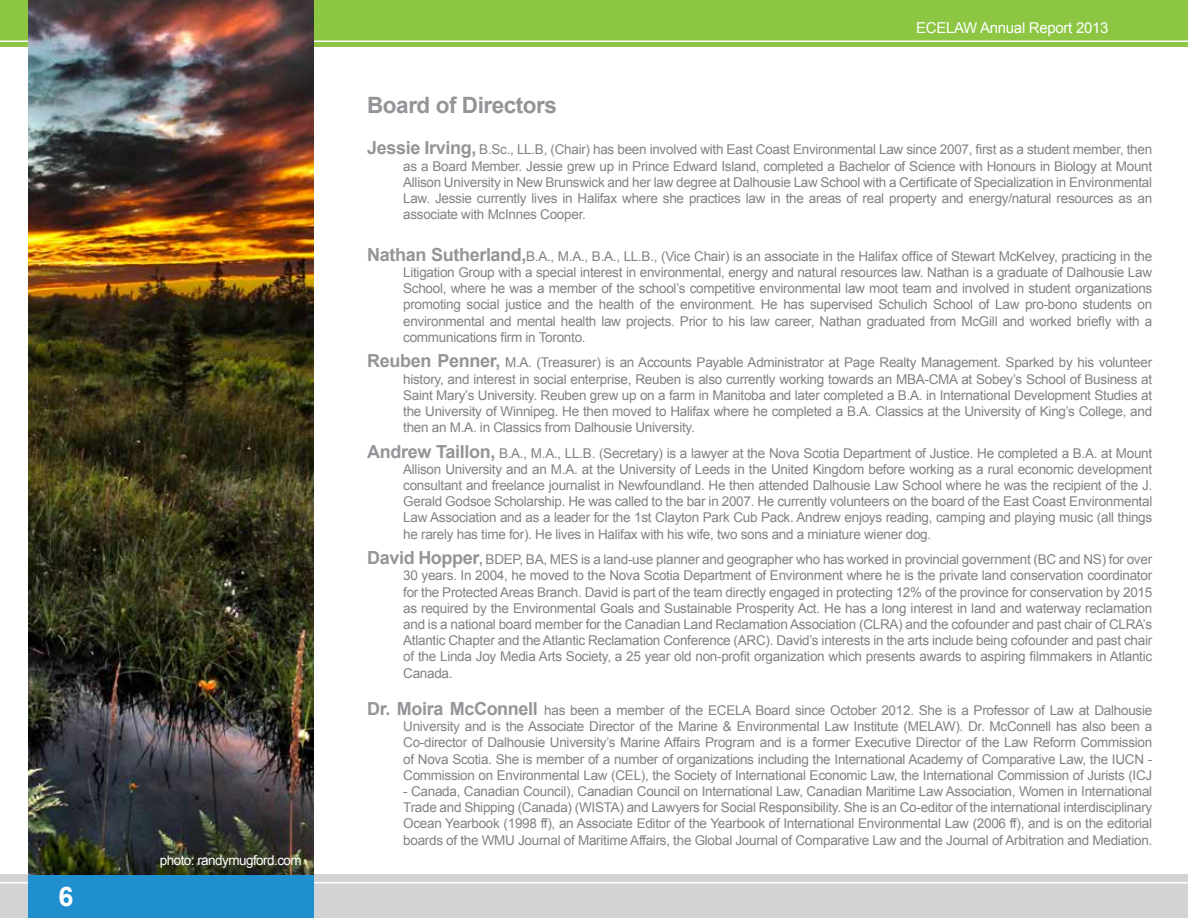
<style>
.page{position:relative;width:1188px;height:918px;background:#fff}
.page>*{position:absolute;margin:0;border:0;box-sizing:border-box;transform-origin:0 0}
.t1{font:700 27px "Arial";color:#fff}
.t2{font:700 22.5px "Arial";letter-spacing:-.02em;color:#929497}
.t3{font:15px "Arial";letter-spacing:-.02em;color:#fff}
.t4{font:13.5px/16.2px "Arial";letter-spacing:-.02em;color:#808285;text-align:justify}
.t5{font:13.5px "Arial";letter-spacing:-.04em;color:#fff}
.s1{font-weight:700;font-size:18px;color:#939598}
.s2{font-weight:700;color:#939598}
</style>
<div class="page">
<div style="left:0;top:874px;width:1188px;height:44px;background:#d1d3d4"></div>
<hr style="left:0;top:882px;width:1188px;height:1px;background:#fff">
<div style="left:0;top:0;width:1188px;height:46px;background:#8cc642"></div>
<hr style="left:0;top:40px;width:1188px;height:2px;background:#fff">
<div style="left:28px;top:0;width:285px;height:918px;background:#1f8fce"></div>
<img style="left:28px;top:0;width:285px;height:874px">
<h1 class="t1" style="left:58px;top:879px;width:17px">6</h1>
<p class="t5" style="left:160px;top:851px;width:143px">photo: randymugford.com</p>
<p class="t3" style="left:916px;top:18px;width:194px">ECELAW Annual Report 2013</p>
<h2 class="t2" style="left:367px;top:90px;width:191px">Board of Directors</h2>
<p class="t4" style="left:403px;top:142px;width:751px;text-indent:-36px"><span class="s1">Jessie Irving,</span> B.Sc., LL.B, (Chair) has been involved with East Coast Environmental Law since 2007, first as a student member, then as a Board Member. Jessie grew up in Prince Edward Island, completed a Bachelor of Science with Honours in Biology at Mount Allison University in New Brunswick and her law degree at Dalhousie Law School with a Certificate of Specialization in Environmental Law. Jessie currently lives in Halifax where she practices law in the areas of real property and energy/natural resources as an associate with McInnes Cooper.</p>
<p class="t4" style="left:403px;top:248px;width:751px;text-indent:-36px"><span class="s1">Nathan Sutherland,</span>B.A., M.A., B.A., LL.B., (Vice Chair) is an associate in the Halifax office of Stewart McKelvey, practicing in the Litigation Group with a special interest in environmental, energy and natural resources law. Nathan is a graduate of Dalhousie Law School, where he was a member of the school’s competitive environmental law moot team and involved in student organizations promoting social justice and the health of the environment. He has supervised Schulich School of Law pro-bono students on environmental and mental health law projects. Prior to his law career, Nathan graduated from McGill and worked briefly with a communications firm in Toronto.</p>
<p class="t4" style="left:403px;top:355px;width:751px;text-indent:-36px"><span class="s1">Reuben Penner,</span> M.A. (Treasurer) is an Accounts Payable Administrator at Page Realty Management. Sparked by his volunteer history, and interest in social enterprise, Reuben is also currently working towards an MBA-CMA at Sobey’s School of Business at Saint Mary’s University. Reuben grew up on a farm in Manitoba and later completed a B.A. in International Development Studies at the University of Winnipeg. He then moved to Halifax where he completed a B.A. Classics at the University of King’s College, and then an M.A. in Classics from Dalhousie University.</p>
<p class="t4" style="left:403px;top:445px;width:751px;text-indent:-36px"><span class="s1">Andrew Taillon,</span> B.A., M.A., LL.B. (Secretary) is a lawyer at the Nova Scotia Department of Justice. He completed a B.A. at Mount Allison University and an M.A. at the University of Leeds in the United Kingdom before working as a rural economic development consultant and freelance journalist in Newfoundland. He then attended Dalhousie Law School where he was the recipient of the J.<br>Gerald Godsoe Scholarship. He was called to the bar in 2007. He currently volunteers on the board of the East Coast Environmental Law Association and as a leader for the 1st Clayton Park Cub Pack. Andrew enjoys reading, camping and playing music (all things he rarely has time for). He lives in Halifax with his wife, two sons and a miniature wiener dog.</p>
<p class="t4" style="left:403px;top:551px;width:751px;text-indent:-36px"><span class="s1">David Hopper</span><span class="s2">,</span> BDEP, BA, MES is a land-use planner and geographer who has worked in provincial government (BC and NS) for over 30 years. In 2004, he moved to the Nova Scotia Department of Environment where he is the private land conservation coordinator for the Protected Areas Branch. David is part of the team directly engaged in protecting 12% of the province for conservation by 2015 as required by the Environmental Goals and Sustainable Prosperity Act. He has a long interest in land and waterway reclamation and is a national board member for the Canadian Land Reclamation Association (CLRA) and the cofounder and past chair of CLRA’s Atlantic Chapter and the Atlantic Reclamation Conference (ARC). David’s interests in the arts include being cofounder and past chair of the Linda Joy Media Arts Society, a 25 year old non-profit organization which presents awards to aspiring filmmakers in Atlantic Canada.</p>
<p class="t4" style="left:403px;top:702px;width:751px;text-indent:-36px"><span class="s1">Dr. Moira McConnell</span> has been a member of the ECELA Board since October 2012. She is a Professor of Law at Dalhousie University and is the Associate Director of the Marine &amp; Environmental Law Institute (MELAW). Dr. McConnell has also been a Co-director of Dalhousie University’s Marine Affairs Program and is a former Executive Director of the Law Reform Commission of Nova Scotia. She is member of a number of organizations including the International Academy of Comparative Law, the IUCN - Commission on Environmental Law (CEL), the Society of International Economic Law, the International Commission of Jurists (ICJ</p>
<p class="t4" style="left:403px;top:783px;width:751px">- Canada, Canadian Council), Canadian Council on International Law, Canadian Maritime Law Association, Women in International Trade and Shipping (Canada) (WISTA) and Lawyers for Social Responsibility. She is an Co-editor of the international interdisciplinary Ocean Yearbook (1998 ff), an Associate Editor of the Yearbook of International Environmental Law (2006 ff), and is on the editorial boards of the WMU Journal of Maritime Affairs, the Global Journal of Comparative Law and the Journal of Arbitration and Mediation.</p>
</div>
